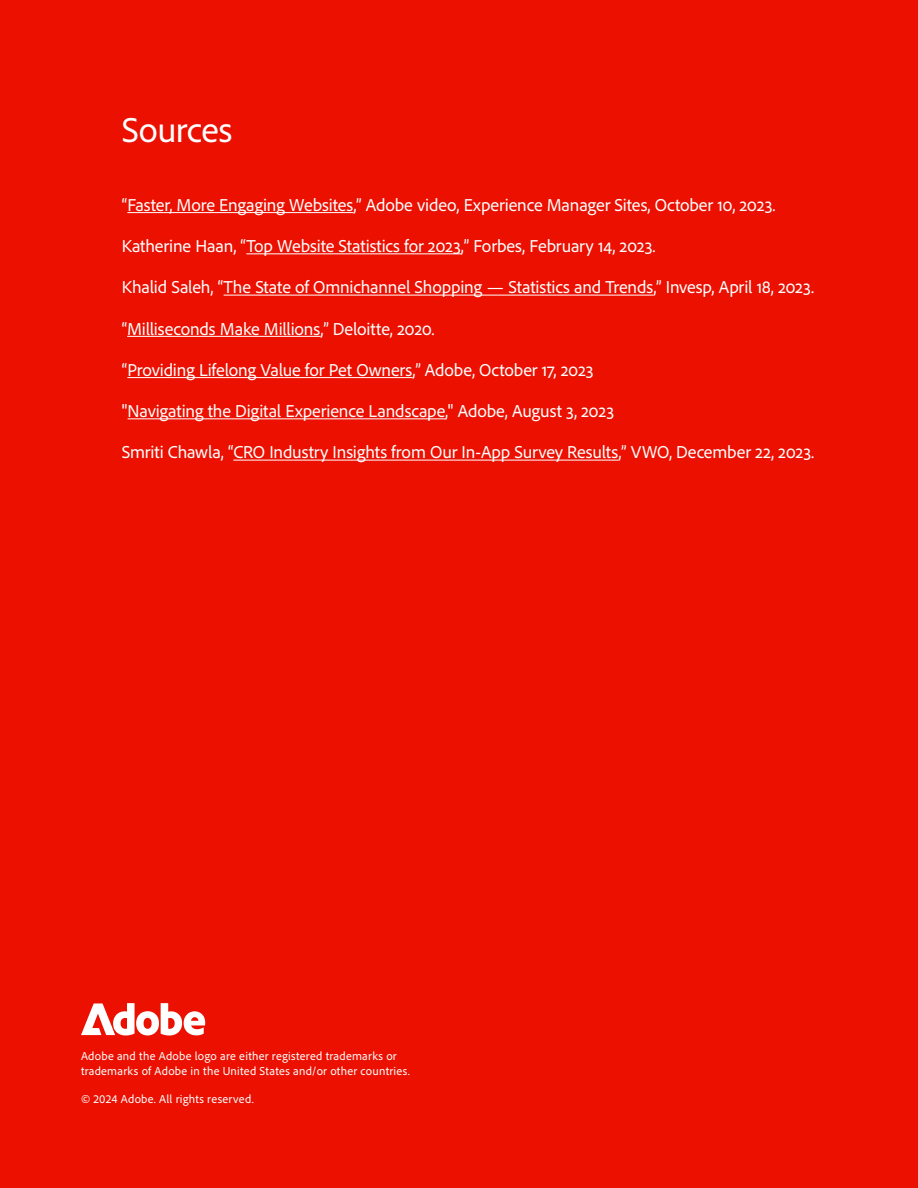
<style>
.page{position:relative;width:918px;height:1188px;background:#eb1000}
.page>*{position:absolute;margin:0;border:0;box-sizing:border-box;transform-origin:0 0}
.t1{font:36px "Adobe Clean";letter-spacing:-.01em;color:#fff}
.t2{font:18px "Adobe Clean";letter-spacing:-.005em;color:#fff}
.t3{font:12px/14.4px "Adobe Clean";letter-spacing:.02em;color:#fff}
</style>
<div class="page">
<hr style="left:127px;top:212px;width:226px;height:1px;background:#fff">
<hr style="left:246px;top:253px;width:215px;height:1px;background:#fff">
<hr style="left:224px;top:295px;width:429px;height:1px;background:#fff">
<hr style="left:127px;top:336px;width:194px;height:1px;background:#fff">
<hr style="left:127px;top:377px;width:286px;height:1px;background:#fff">
<hr style="left:128px;top:418px;width:317px;height:1px;background:#fff">
<hr style="left:233px;top:460px;width:385px;height:1px;background:#fff">
<svg style="left:81px;top:1003px;width:124px;height:32px"></svg>
<h1 class="t1" style="left:122px;top:107px;width:112px">Sources</h1>
<p class="t2" style="left:122px;top:193px;width:655px">“Faster, More Engaging Websites,” Adobe video, Experience Manager Sites, October 10, 2023.</p>
<p class="t2" style="left:122px;top:234px;width:535px">Katherine Haan, “Top Website Statistics for 2023,” Forbes, February 14, 2023.</p>
<p class="t2" style="left:122px;top:276px;width:694px">Khalid Saleh, “The State of Omnichannel Shopping — Statistics and Trends,” Invesp, April 18, 2023.</p>
<p class="t2" style="left:122px;top:317px;width:314px">“Milliseconds Make Millions,” Deloitte, 2020.</p>
<p class="t2" style="left:122px;top:358px;width:473px">“Providing Lifelong Value for Pet Owners,” Adobe, October 17, 2023</p>
<p class="t2" style="left:122px;top:400px;width:494px">"Navigating the Digital Experience Landscape," Adobe, August 3, 2023</p>
<p class="t2" style="left:122px;top:441px;width:694px">Smriti Chawla, “CRO Industry Insights from Our In-App Survey Results,” VWO, December 22, 2023.</p>
<p class="t3" style="left:81px;top:1049px;width:330px">Adobe and the Adobe logo are either registered trademarks or trademarks of Adobe in the United States and/or other countries.</p>
<p class="t3" style="left:81px;top:1092px;width:174px">© 2024 Adobe. All rights reserved.</p>
</div>
